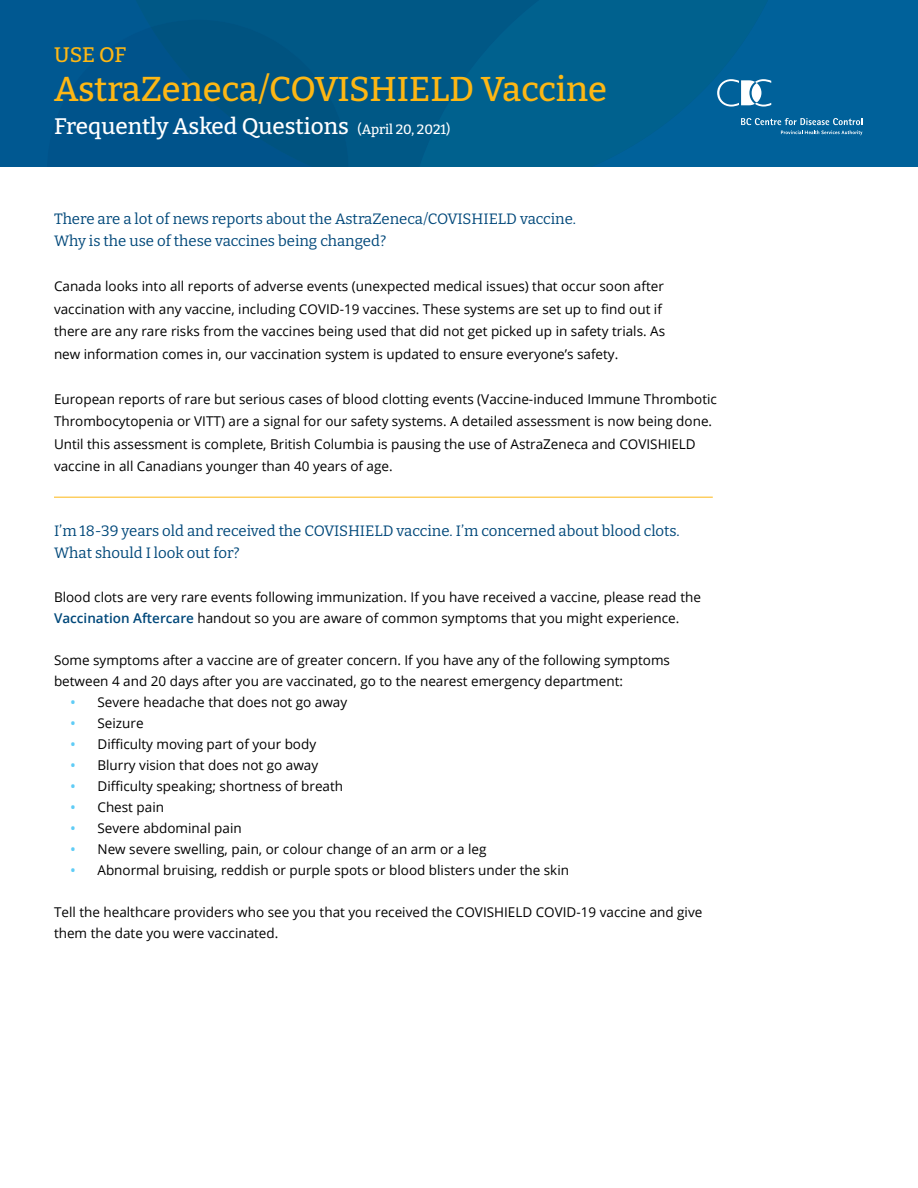
<style>
.page{position:relative;width:918px;height:1188px;background:#fff}
.page>*{position:absolute;margin:0;border:0;box-sizing:border-box;transform-origin:0 0}
.t1{font:500 34.5px "Bitter";color:#fdb714}
.t2{font:500 22.5px "Bitter";color:#fff}
.t3{font:500 21px "Bitter";color:#fdb714}
.t4{font:15px/22.5px "Bitter";color:#00487a}
.t5{font:13.5px/22.5px "Open Sans";color:#000}
.s1{font-size:13.5px}
.s2{font-weight:600;color:#00487a}
.s3{font-weight:600;color:#5fccf6}
</style>
<div class="page">
<div style="left:0;top:0;width:918px;height:166px;background:linear-gradient(to bottom,#005d96,#005a93)"></div>
<div style="left:136px;top:0;width:276px;height:166px;background:#005886"></div>
<svg style="left:412px;top:0;width:360px;height:166px;fill:#00618e"></svg>
<div style="left:136px;top:20px;width:213px;height:146px;background:#005386"></div>
<svg style="left:741px;top:118px;width:121px;height:17px"></svg>
<svg style="left:717px;top:79px;width:54px;height:28px"></svg>
<hr style="left:54px;top:497px;width:659px;height:1px;background:#fdb714">
<h3 class="t3" style="left:54px;top:42px;width:74px">USE OF</h3>
<h1 class="t1" style="left:54px;top:67px;width:555px">AstraZeneca/COVISHIELD Vaccine</h1>
<h2 class="t2" style="left:54px;top:112px;width:398px">Frequently Asked Questions <span class="s1">(April 20, 2021)</span></h2>
<p class="t4" style="left:54px;top:207px;width:524px">There are a lot of news reports about the AstraZeneca/COVISHIELD vaccine.<br>Why is the use of these vaccines being changed?</p>
<p class="t5" style="left:54px;top:275px;width:613px">Canada looks into all reports of adverse events (unexpected medical issues) that occur soon after vaccination with any vaccine, including COVID-19 vaccines. These systems are set up to find out if there are any rare risks from the vaccines being used that did not get picked up in safety trials. As new information comes in, our vaccination system is updated to ensure everyone’s safety.</p>
<p class="t5" style="left:54px;top:387px;width:664px">European reports of rare but serious cases of blood clotting events (Vaccine-induced Immune Thrombotic Thrombocytopenia or VITT) are a signal for our safety systems. A detailed assessment is now being done.<br>Until this assessment is complete, British Columbia is pausing the use of AstraZeneca and COVISHIELD vaccine in all Canadians younger than 40 years of age.</p>
<p class="t4" style="left:54px;top:519px;width:627px">I’m 18-39 years old and received the COVISHIELD vaccine. I’m concerned about blood clots.<br>What should I look out for?</p>
<p class="t5" style="left:54px;top:586px;width:649px;line-height:21px">Blood clots are very rare events following immunization. If you have received a vaccine, please read the<br><span class="s2">Vaccination Aftercare</span> handout so you are aware of common symptoms that you might experience.</p>
<p class="t5" style="left:54px;top:649px;width:618px;line-height:21px">Some symptoms after a vaccine are of greater concern. If you have any of the following symptoms between 4 and 20 days after you are vaccinated, go to the nearest emergency department:</p>
<p class="t5" style="left:70px;top:690px;width:278px"><span class="s3">•</span> Severe headache that does not go away</p>
<p class="t5" style="left:70px;top:711px;width:75px"><span class="s3">•</span> Seizure</p>
<p class="t5" style="left:70px;top:732px;width:247px"><span class="s3">•</span> Difficulty moving part of your body</p>
<p class="t5" style="left:70px;top:753px;width:249px"><span class="s3">•</span> Blurry vision that does not go away</p>
<p class="t5" style="left:70px;top:774px;width:274px"><span class="s3">•</span> Difficulty speaking; shortness of breath</p>
<p class="t5" style="left:70px;top:795px;width:95px"><span class="s3">•</span> Chest pain</p>
<p class="t5" style="left:70px;top:816px;width:173px"><span class="s3">•</span> Severe abdominal pain</p>
<p class="t5" style="left:70px;top:837px;width:418px"><span class="s3">•</span> New severe swelling, pain, or colour change of an arm or a leg</p>
<p class="t5" style="left:70px;top:858px;width:500px"><span class="s3">•</span> Abnormal bruising, reddish or purple spots or blood blisters under the skin</p>
<p class="t5" style="left:54px;top:901px;width:650px;line-height:21px">Tell the healthcare providers who see you that you received the COVISHIELD COVID-19 vaccine and give them the date you were vaccinated.</p>
</div>
